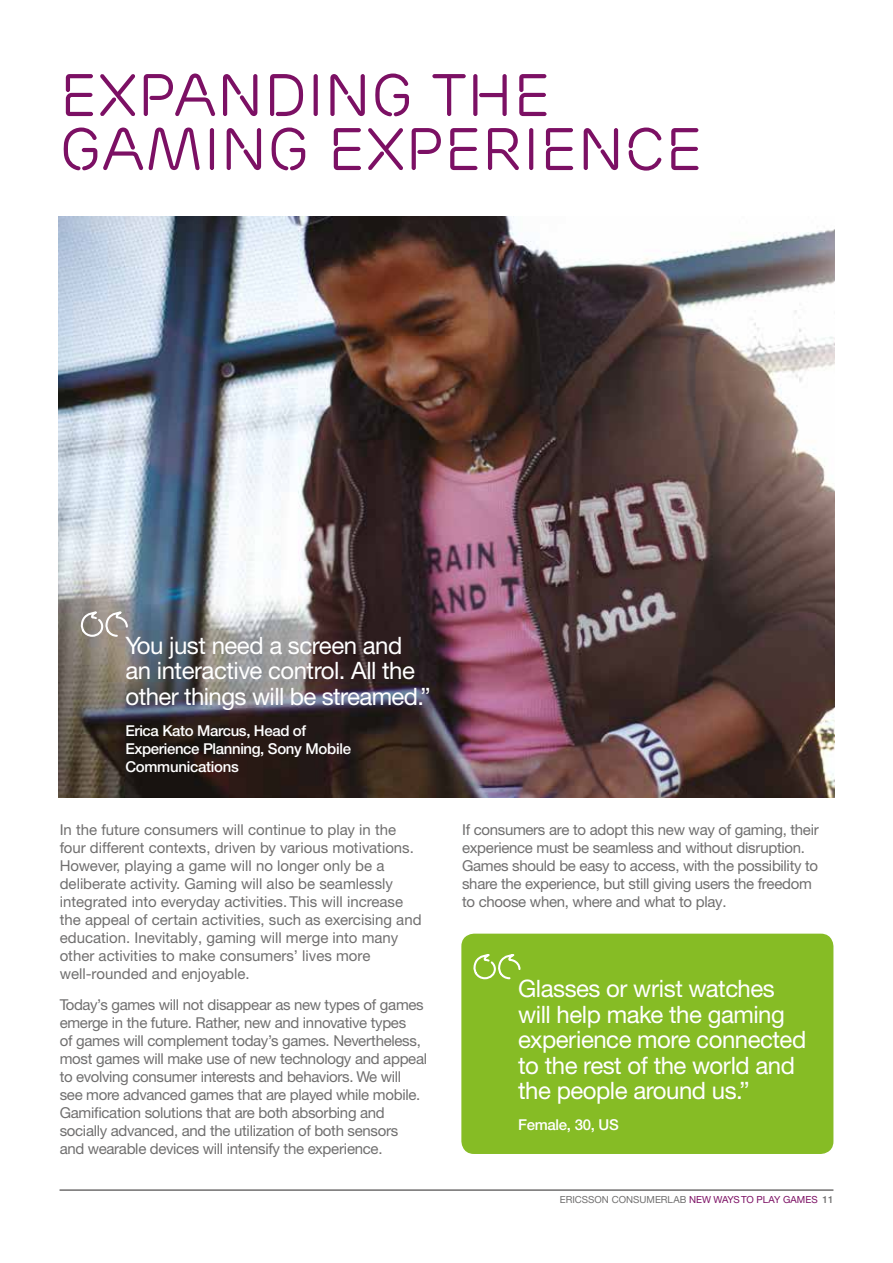
<style>
.page{position:relative;width:893px;height:1263px;background:#fff}
.page>*{position:absolute;margin:0;border:0;box-sizing:border-box;transform-origin:0 0}
.t1{font:60px/54px "Ericsson Capital";color:#7c1064}
.t2{font:24px/25.5px "Ericsson Sans";letter-spacing:-.02em;color:#fff}
.t3{font:15px/18px "Ericsson Sans";letter-spacing:-.02em;color:#706f6f}
.t4{font:15px/18px "Ericsson Sans";color:#706f6f}
.t5{font:500 15px/18px "Ericsson Sans";letter-spacing:-.025em;color:#fff}
.t6{font:9.75px "Ericsson Sans";color:#706f6f}
.s1{color:#7c1064}
.s2{font-weight:500}
</style>
<div class="page">
<hr style="left:60px;top:1189px;width:773px;height:2px;background:#706f6f">
<img style="left:58px;top:217px;width:777px;height:581px">
<svg style="left:77px;top:612px;width:52px;height:26px"></svg>
<div style="left:461px;top:934px;width:372px;height:220px;background:#86bc25;border-radius:13px"></div>
<svg style="left:473px;top:955px;width:48px;height:25px"></svg>
<h1 class="t1" style="left:60px;top:69px;width:645px">EXPANDING THE<br>GAMING EXPERIENCE</h1>
<h2 class="t2" style="left:125px;top:633px;width:307px">You just need a screen and an interactive control. All the other things will be streamed.”</h2>
<p class="t5" style="left:125px;top:721px;width:227px">Erica Kato Marcus, Head of<br>Experience Planning, Sony Mobile<br>Communications</p>
<p class="t4" style="left:60px;top:821px;width:363px">In the future consumers will continue to play in the four different contexts, driven by various motivations.<br>However, playing a game will no longer only be a deliberate activity. Gaming will also be seamlessly integrated into everyday activities. This will increase the appeal of certain activities, such as exercising and education. Inevitably, gaming will merge into many other activities to make consumers’ lives more well-rounded and enjoyable.</p>
<p class="t3" style="left:60px;top:996px;width:369px">Today’s games will not disappear as new types of games emerge in the future. Rather, new and innovative types<br>of games will complement today’s games. Nevertheless, most games will make use of new technology and appeal to evolving consumer interests and behaviors. We will see more advanced games that are played while mobile.<br>Gamification solutions that are both absorbing and socially advanced, and the utilization of both sensors<br>and wearable devices will intensify the experience.</p>
<p class="t3" style="left:462px;top:821px;width:358px">If consumers are to adopt this new way of gaming, their experience must be seamless and without disruption.<br>Games should be easy to access, with the possibility to share the experience, but still giving users the freedom to choose when, where and what to play.</p>
<h2 class="t2" style="left:518px;top:976px;width:290px">Glasses or wrist watches will help make the gaming experience more connected to the rest of the world and the people around us.”</h2>
<p class="t5" style="left:518px;top:1115px;width:102px">Female, 30, US</p>
<p class="t6" style="left:560px;top:1194px;width:275px">ERICSSON CONSUMERLAB <span class="s1">NEW WAYS TO PLAY GAMES</span> <span class="s2">11</span></p>
</div>
